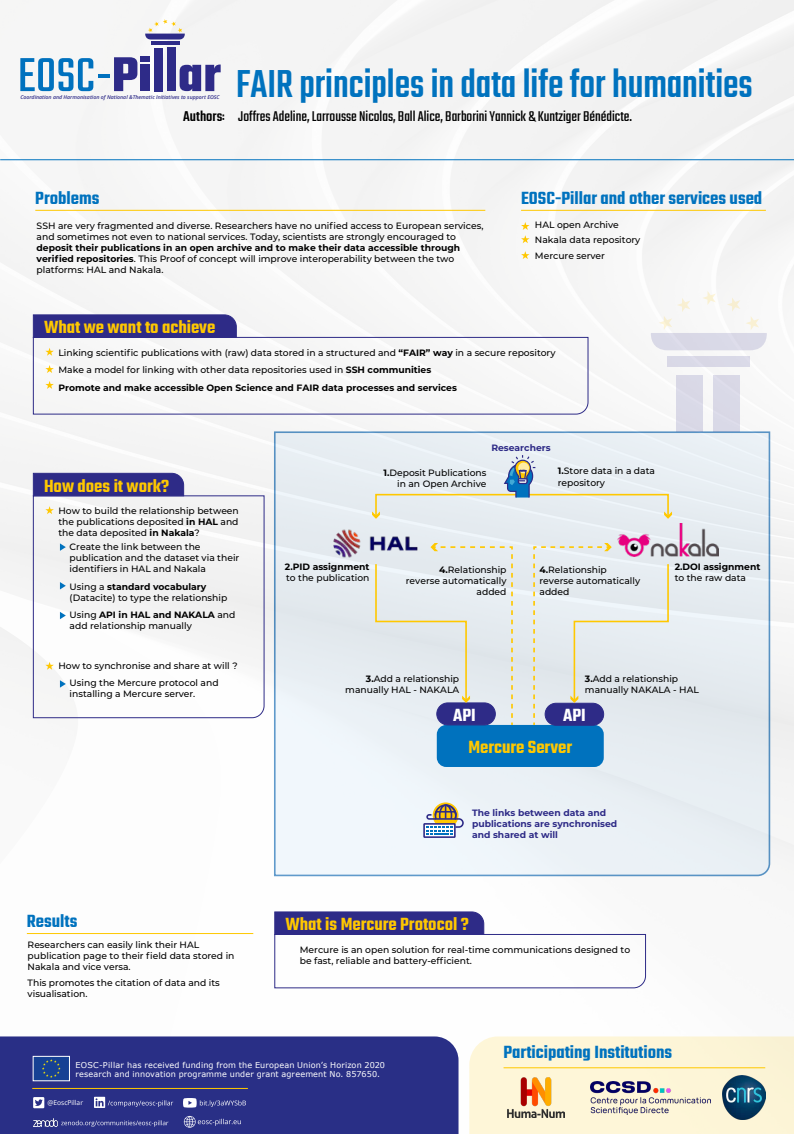
<style>
.page{position:relative;width:794px;height:1134px;background:#fff}
.page>*{position:absolute;margin:0;border:0;box-sizing:border-box;transform-origin:0 0}
.t1{font:500 42.72px "Teko";color:#0072be;scale:.92 1}
.t2{font:600 19.2px "Teko";color:#0072be}
.t3{font:600 19.2px "Teko";color:#ffc800}
.t4{font:600 19.2px "Teko";color:#fff}
.t5{font:15.6px "Teko";color:#000}
.t6{font:500 9.2px/11px "Montserrat";color:#000}
.t7{font:700 9.2px/11px "Montserrat";color:#000}
.t8{font:700 9.2px/11px "Montserrat";color:#2e2b87}
.t9{font:8.08px/9.7px "Verdana";letter-spacing:.015em;color:#fff}
.t10{font:6.68px "Open Sans";color:#fff}
.t11{font:italic 600 5.24px "Open Sans";color:#2e2b88}
.s1{font-weight:500}
.s2{font-weight:700}
</style>
<div class="page">
<img style="left:0;top:0;width:794px;height:1134px">
<hr style="left:35px;top:210px;width:450px;height:1px;background:#ffc800">
<hr style="left:503px;top:1067px;width:262px;height:1px;background:#ffc800">
<svg style="left:20px;top:57px;width:117px;height:34px"></svg>
<div style="left:140px;top:56px;width:10px;height:6px;background:#2e2b88"></div>
<div style="left:140px;top:65px;width:10px;height:26px;background:#2e2b88"></div>
<div style="left:154px;top:48px;width:9px;height:43px;background:#2e2b88"></div>
<svg style="left:180px;top:65px;width:41px;height:26px"></svg>
<div style="left:167px;top:48px;width:9px;height:43px;background:#2e2b88"></div>
<hr style="left:151px;top:41px;width:28px;height:4px;background:#2e2b88">
<svg style="left:145px;top:19px;width:40px;height:21px"></svg>
<hr style="left:0;top:159px;width:794px;height:1px;background:#0072be">
<hr style="left:27px;top:933px;width:226px;height:1px;background:#ffc800">
<hr style="left:521px;top:210px;width:245px;height:1px;background:#ffc800">
<svg style="left:521px;top:222px;width:8px;height:21px"></svg>
<svg style="left:521px;top:251px;width:8px;height:8px"></svg>
<div style="left:33px;top:337px;width:555px;height:78px;background:#f6f6f6"></div>
<div style="left:33px;top:314px;width:204px;height:24px;background:#2e2b87"></div>
<svg style="left:33px;top:495px;width:232px;height:223px"></svg>
<div style="left:33px;top:473px;width:151px;height:23px;background:#2e2b87"></div>
<div style="left:0;top:1036px;width:458px;height:98px;background:#292f86"></div>
<div style="left:33px;top:1056px;width:37px;height:25px;background:#164194;border:1px solid #fff"></div>
<svg style="left:42px;top:1059px;width:19px;height:19px"></svg>
<svg style="left:33px;top:1097px;width:11px;height:11px"></svg>
<svg style="left:94px;top:1097px;width:79px;height:11px"></svg>
<svg style="left:183px;top:1098px;width:63px;height:9px"></svg>
<svg style="left:61px;top:1120px;width:107px;height:7px"></svg>
<img style="left:34px;top:1118px;width:23px;height:8px">
<svg style="left:184px;top:1116px;width:57px;height:12px"></svg>
<hr style="left:32px;top:1088px;width:216px;height:1px;background:#ffc800">
<div style="left:676px;top:375px;width:26px;height:56px;background:#d9d8e6"></div>
<div style="left:714px;top:375px;width:26px;height:56px;background:#d9d9e7"></div>
<div style="left:668px;top:356px;width:82px;height:11px;background:#d9d9e7"></div>
<svg style="left:651px;top:291px;width:116px;height:59px"></svg>
<svg style="left:60px;top:543px;width:6px;height:8px"></svg>
<svg style="left:60px;top:582px;width:6px;height:7px"></svg>
<svg style="left:60px;top:612px;width:6px;height:7px"></svg>
<svg style="left:60px;top:680px;width:6px;height:8px"></svg>
<svg style="left:274px;top:911px;width:372px;height:77px"></svg>
<svg style="left:372px;top:455px;width:300px;height:64px;background:#e0e6e6"></svg>
<img style="left:320px;top:515px;width:111px;height:56px">
<img style="left:617px;top:523px;width:101px;height:34px">
<div style="left:437px;top:725px;width:167px;height:42px;background:#0072be;border-radius:9px"></div>
<svg style="left:433px;top:802px;width:25px;height:26px"></svg>
<svg style="left:423px;top:804px;width:41px;height:34px"></svg>
<svg style="left:374px;top:543px;width:139px;height:182px;background:#dadee3"></svg>
<svg style="left:532px;top:543px;width:137px;height:182px;background:#dbdee2"></svg>
<img style="left:722px;top:1076px;width:43px;height:43px">
<img style="left:590px;top:1081px;width:120px;height:33px">
<img style="left:507px;top:1078px;width:57px;height:40px">
<h1 class="t1" style="left:236px;top:59px;width:563px">FAIR principles in data life for humanities</h1>
<h3 class="t5" style="left:183px;top:108px;width:450px"><span class="s1">Authors</span>: Joffres Adeline, Larrousse Nicolas, Ball Alice, Barborini Yannick &amp; Kuntziger Bénédicte.</h3>
<p class="t11" style="left:20px;top:94px;width:201px">Coordination and Harmonisation of National &amp;Thematic Initiatives to support EOSC</p>
<h2 class="t2" style="left:35px;top:186px;width:66px">Problems</h2>
<p class="t6" style="left:37px;top:220px;width:448px">SSH are very fragmented and diverse. Researchers have no unified access to European services, and sometimes not even to national services. Today, scientists are strongly encouraged to</p>
<p class="t7" style="left:37px;top:242px;width:425px">deposit their publications in an open archive and to make their data accessible through verified repositories<span class="s1">. This Proof of concept will improve interoperability between the two platforms: HAL and Nakala.</span></p>
<h2 class="t3" style="left:44px;top:316px;width:173px">What we want to achieve</h2>
<h2 class="t2" style="left:521px;top:186px;width:243px">EOSC-Pillar and other services used</h2>
<p class="t6" style="left:535px;top:216px;width:107px;line-height:15.4px">HAL open Archive<br>Nakala data repository<br>Mercure server</p>
<p class="t6" style="left:58px;top:343px;width:498px;line-height:17.4px">Linking scientific publications with (raw) data stored in a structured and <span class="s2">“FAIR” way</span> in a secure repository<br>Make a model for linking with other data repositories used in <span class="s2">SSH communities<br>Promote and make accessible Open Science and FAIR data processes and services</span></p>
<h2 class="t3" style="left:44px;top:474px;width:127px">How does it work?</h2>
<p class="t6" style="left:58px;top:505px;width:182px;text-align:justify">How to build the relationship between the publications deposited <span class="s2">in HAL</span> and the data deposited <span class="s2">in Nakala</span>?</p>
<p class="t6" style="left:70px;top:541px;width:171px">Create the link between the publication and the dataset via their identifiers in HAL and Nakala</p>
<p class="t6" style="left:70px;top:581px;width:159px">Using a <span class="s2">standard vocabulary </span>(Datacite) to type the relationship</p>
<p class="t6" style="left:70px;top:609px;width:167px">Using <span class="s2">API in HAL and NAKALA</span> and add relationship manually</p>
<p class="t6" style="left:70px;top:656px;width:169px;line-height:17.6px;text-indent:-11px">How to synchronise and share at will ?<br>Using the Mercure protocol and</p>
<p class="t6" style="left:70px;top:688px;width:127px">installing a Mercure server.</p>
<h2 class="t2" style="left:27px;top:909px;width:52px">Results</h2>
<p class="t6" style="left:28px;top:939px;width:208px">Researchers can easily link their HAL publication page to their field data stored in<br>Nakala and vice versa.</p>
<p class="t6" style="left:28px;top:976px;width:194px">This promotes the citation of data and its visualisation.</p>
<p class="t8" style="left:491px;top:442px;width:61px">Researchers</p>
<p class="t6" style="left:383px;top:467px;width:104px;text-align:right"><span class="s2">1.</span>Deposit Publications in an Open Archive</p>
<p class="t7" style="left:285px;top:560px;width:86px">2.PID assignment</p>
<p class="t6" style="left:286px;top:571px;width:85px">to the publication</p>
<p class="t6" style="left:406px;top:564px;width:102px;text-align:right"><span class="s2">4.</span>Relationship reverse automatically added</p>
<p class="t6" style="left:558px;top:465px;width:99px"><span class="s2">1.</span>Store data in a data repository</p>
<p class="t6" style="left:539px;top:564px;width:102px"><span class="s2">4.</span>Relationship reverse automatically added</p>
<p class="t7" style="left:674px;top:560px;width:87px">2.DOI assignment</p>
<p class="t6" style="left:674px;top:571px;width:73px">to the raw data</p>
<p class="t6" style="left:345px;top:673px;width:115px;text-align:right"><span class="s2">3.</span>Add a relationship manually HAL - NAKALA</p>
<p class="t6" style="left:585px;top:673px;width:115px"><span class="s2">3.</span>Add a relationship manually NAKALA - HAL</p>
<h2 class="t4" style="left:453px;top:703px;width:24px">API</h2>
<h2 class="t4" style="left:563px;top:703px;width:24px">API</h2>
<h2 class="t3" style="left:468px;top:735px;width:105px">Mercure Server</h2>
<p class="t8" style="left:472px;top:807px;width:147px">The links between data and publications are synchronised and shared at will</p>
<h2 class="t3" style="left:285px;top:913px;width:185px">What is Mercure Protocol ?</h2>
<p class="t6" style="left:300px;top:944px;width:332px">Mercure is an open solution for real-time communications designed to be fast, reliable and battery-efficient.</p>
<p class="t9" style="left:75px;top:1060px;width:311px">EOSC-Pillar has received funding from the European Union’s Horizon 2020 research and innovation programme under grant agreement No. 857650.</p>
<p class="t10" style="left:47px;top:1098px;width:37px">@EoscPillar</p>
<h2 class="t2" style="left:503px;top:1040px;width:170px">Participating Institutions</h2>
</div>
